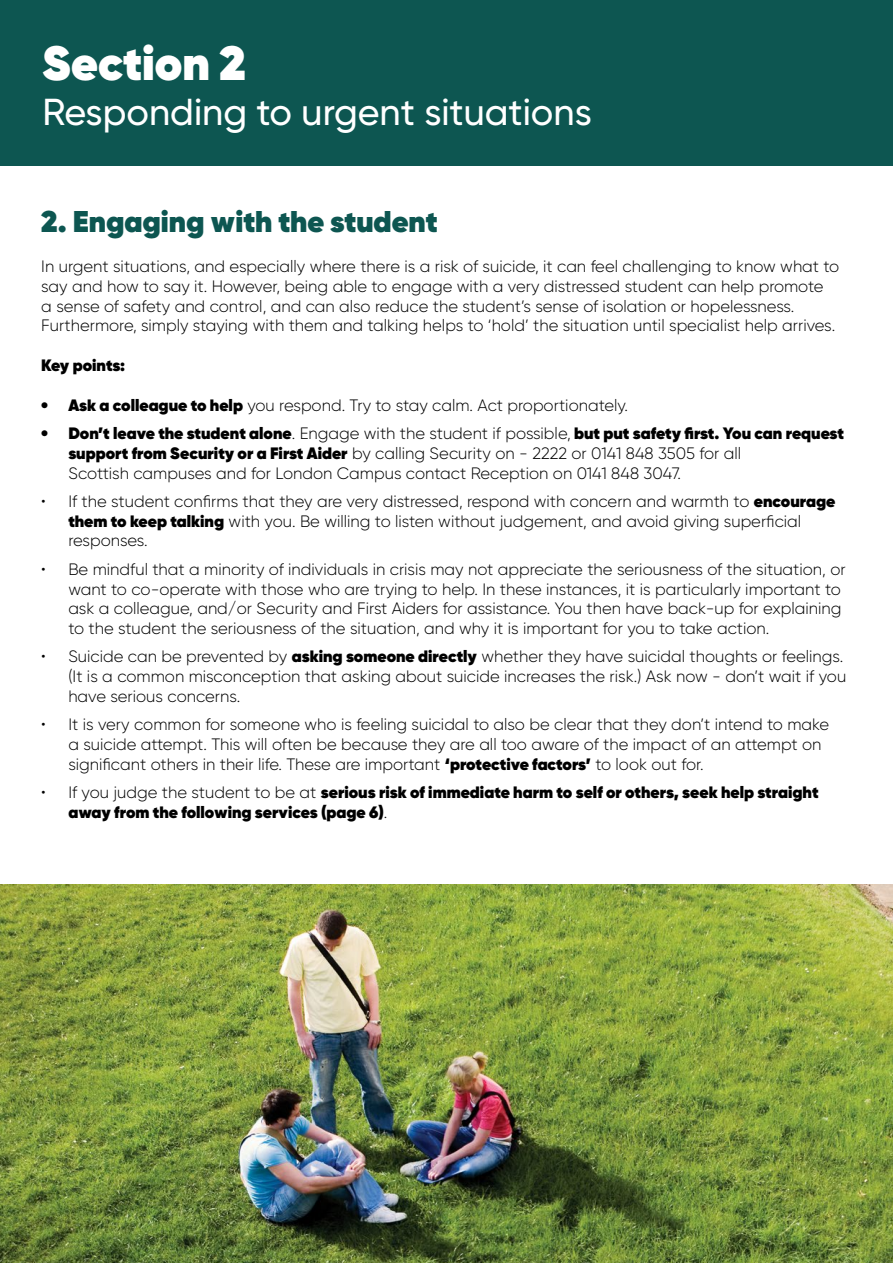
<style>
.page{position:relative;width:893px;height:1263px;background:#fff}
.page>*{position:absolute;margin:0;border:0;box-sizing:border-box;transform-origin:0 0}
.t1{font:800 48px "Gilroy";color:#fff}
.t2{font:500 37.5px "Gilroy";color:#fff}
.t3{font:800 30px "Gilroy";color:#0d5651}
.t4{font:300 16.5px/19.8px "Gilroy";color:#000}
.t5{font:800 16.5px/19.8px "Gilroy";color:#000}
.s1{font-weight:800}
.s2{font-weight:300}
</style>
<div class="page">
<div style="left:0;top:0;width:893px;height:166px;background:#0d5651"></div>
<img style="left:0;top:884px;width:893px;height:379px">
<p class="t1" style="left:43px;top:32px;width:205px">Section 2</p>
<p class="t2" style="left:43px;top:88px;width:551px">Responding to urgent situations</p>
<p class="t3" style="left:41px;top:203px;width:398px">2. Engaging with the student</p>
<p class="t4" style="left:41px;top:256px;width:799px">In urgent situations, and especially where there is a risk of suicide, it can feel challenging to know what to say and how to say it. However, being able to engage with a very distressed student can help promote<br>a sense of safety and control, and can also reduce the student’s sense of isolation or hopelessness.<br>Furthermore, simply staying with them and talking helps to ‘hold’ the situation until specialist help arrives.</p>
<p class="t5" style="left:41px;top:355px;width:85px">Key points:</p>
<p class="t4" style="left:41px;top:395px;width:588px"><span class="s1">• Ask a colleague to help</span> you respond. Try to stay calm. Act proportionately.</p>
<p class="t4" style="left:68px;top:423px;width:777px;text-indent:-27px"><span class="s1">• Don’t leave the student alone</span>. Engage with the student if possible, <span class="s1">but put safety first. You can request support from Security or a First Aider</span> by calling Security on - 2222 or 0141 848 3505 for all<br>Scottish campuses and for London Campus contact Reception on 0141 848 3047.</p>
<p class="t4" style="left:68px;top:491px;width:769px;text-indent:-27px">• If the student confirms that they are very distressed, respond with concern and warmth to <span class="s1">encourage them to keep talking</span> with you. Be willing to listen without judgement, and avoid giving superficial responses.</p>
<p class="t4" style="left:68px;top:559px;width:779px;text-indent:-27px">• Be mindful that a minority of individuals in crisis may not appreciate the seriousness of the situation, or want to co-operate with those who are trying to help. In these instances, it is particularly important to ask a colleague, and/or Security and First Aiders for assistance. You then have back-up for explaining to the student the seriousness of the situation, and why it is important for you to take action.</p>
<p class="t4" style="left:68px;top:647px;width:779px;text-indent:-27px">• Suicide can be prevented by <span class="s1">asking someone directly</span> whether they have suicidal thoughts or feelings. (It is a common misconception that asking about suicide increases the risk.) Ask now - don’t wait if you have serious concerns.</p>
<p class="t4" style="left:68px;top:714px;width:762px;text-indent:-27px">• It is very common for someone who is feeling suicidal to also be clear that they don’t intend to make a suicide attempt. This will often be because they are all too aware of the impact of an attempt on significant others in their life. These are important <span class="s1">‘protective factors’</span> to look out for.</p>
<p class="t5" style="left:68px;top:782px;width:752px;text-indent:-27px"><span class="s2">• If you judge the student to be at</span> serious risk of immediate harm to self or others, seek help straight away from the following services (page 6)<span class="s2">.</span></p>
</div>
